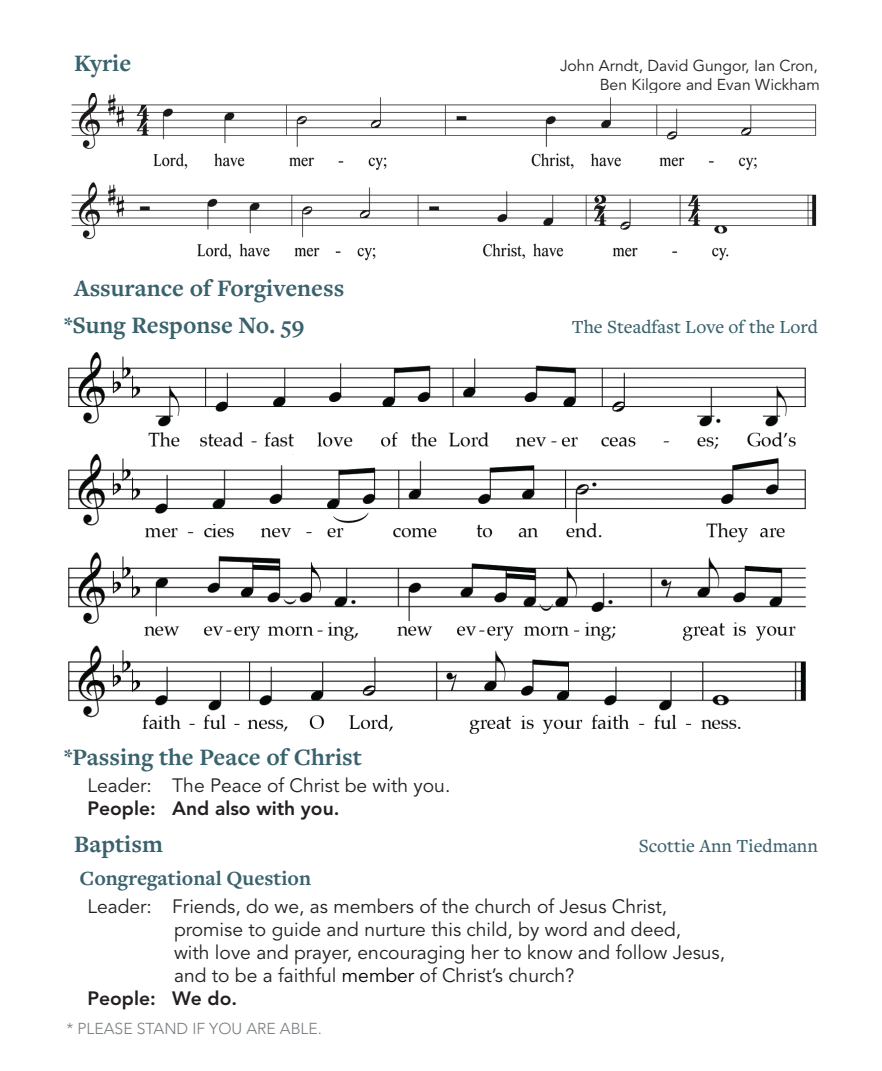
<style>
.page{position:relative;width:882px;height:1071px;background:#fff}
.page>*{position:absolute;margin:0;border:0;box-sizing:border-box;transform-origin:0 0}
.liturgy_heading{font:700 24.5px "Freight Text Pro";color:#3a626d}
.Liturgy_Subheading{font:700 21px "Freight Text Pro";color:#3a626d}
.Leader{font:19.25px/23.1px "Avenir LT Std";color:#231f20}
.liturgy_heading-2{font:500 19.25px "Freight Text Pro";color:#3a626d}
.People{font:800 19.25px "Avenir LT Std";color:#231f20}
.Leader-2{font:800 19.25px "Avenir LT Std";color:#231f20}
.liturgy_heading-3{font:15.75px "Avenir LT Std";color:#231f20}
.t1{font:300 15.75px "Avenir LT Std";color:#777c7f}
.s1{color:#000}
</style>
<div class="page">
<img style="left:68px;top:352px;width:738px;height:382px">
<img style="left:71px;top:94px;width:746px;height:167px">
<p class="liturgy_heading" style="left:74px;top:47px;width:58px">Kyrie</p>
<p class="liturgy_heading-3" style="left:560px;top:57px;width:259px">John Arndt, David Gungor, Ian Cron,</p>
<p class="liturgy_heading-3" style="left:600px;top:76px;width:222px">Ben Kilgore and Evan Wickham</p>
<p class="liturgy_heading" style="left:74px;top:272px;width:271px">Assurance of Forgiveness</p>
<p class="liturgy_heading" style="left:64px;top:309px;width:242px">*Sung Response No. 59</p>
<p class="liturgy_heading-2" style="left:572px;top:314px;width:248px">The Steadfast Love of the Lord</p>
<p class="liturgy_heading" style="left:64px;top:741px;width:300px">*Passing the Peace of Christ</p>
<p class="Leader" style="left:87px;top:774px;width:364px">Leader: The Peace of Christ be with you.</p>
<p class="People" style="left:87px;top:797px;width:254px">People: And also with you.</p>
<p class="liturgy_heading" style="left:74px;top:828px;width:90px">Baptism</p>
<p class="liturgy_heading-2" style="left:639px;top:833px;width:181px">Scottie Ann Tiedmann</p>
<p class="Liturgy_Subheading" style="left:80px;top:865px;width:233px">Congregational Question</p>
<p class="Leader" style="left:174px;top:895px;width:553px;text-indent:-87px">Leader: Friends, do we, as members of the church of Jesus Christ, promise to guide and nurture this child, by word and deed,<br>with love and prayer, encouraging her to know and follow Jesus, and to be a faithful <span class="s1">member</span> of Christ’s church?</p>
<p class="Leader-2" style="left:87px;top:987px;width:151px">People: We do.</p>
<p class="t1" style="left:66px;top:1019px;width:257px">* PLEASE STAND IF YOU ARE ABLE.</p>
</div>
